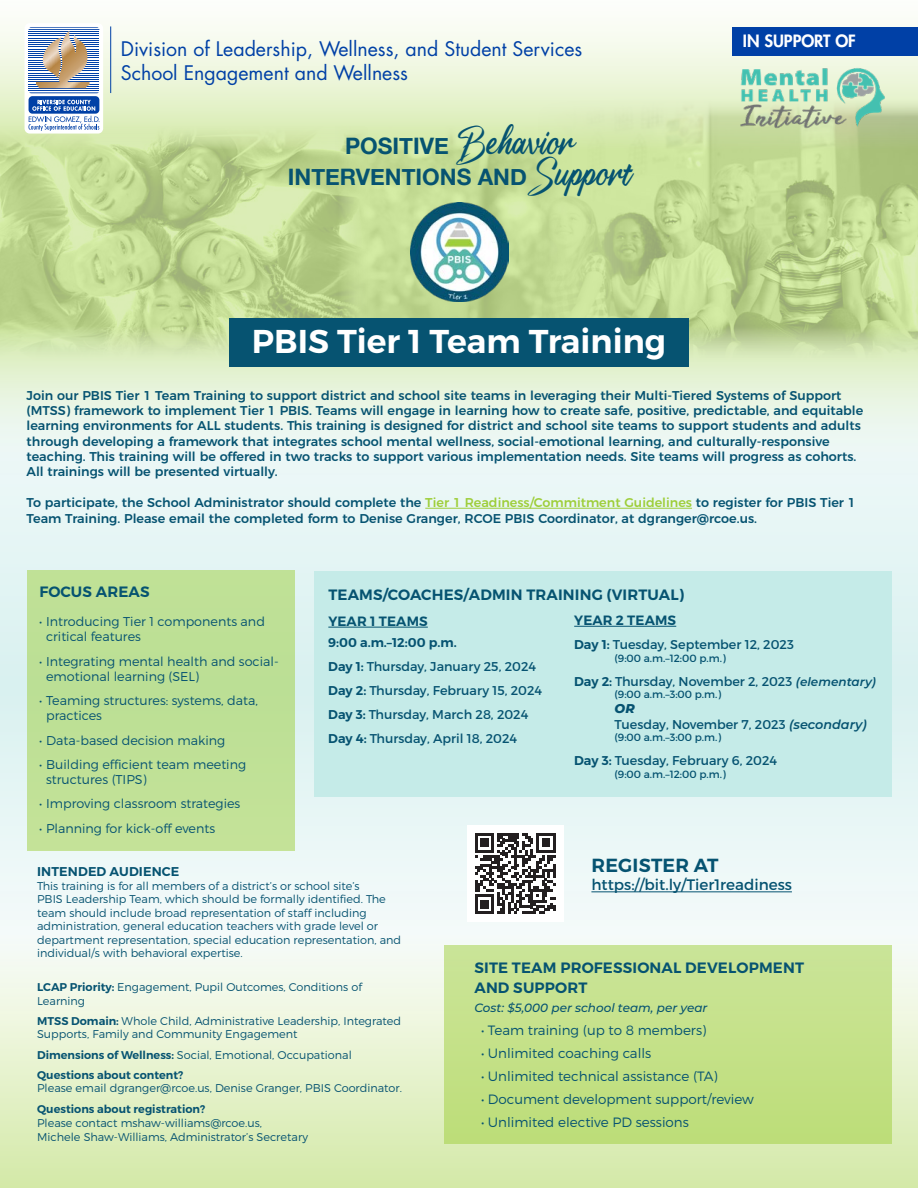
<style>
.page{position:relative;width:918px;height:1188px;background:#fff}
.page>*{position:absolute;margin:0;border:0;box-sizing:border-box;transform-origin:0 0}
.t1{font:600 33px "Montserrat";color:#fff}
.t2{font:700 22.65px/31.3px "Helvetica Neue";color:#065371;text-align:center}
.t3{font:19.5px "Futura Std";color:#0040a6}
.t4{font:600 18.9px "Montserrat";letter-spacing:.01em;color:#065371}
.t5{font:800 16.5px "Futura Std";color:#fff}
.t6{font:15.15px "Montserrat";color:#065371}
.t7{font:600 15px/19.5px "Montserrat";letter-spacing:.01em;color:#065371}
.t8{font:300 13.5px "Montserrat";color:#065371}
.t9{font:600 13.5px "Montserrat";letter-spacing:.01em;color:#065371}
.t10{font:500 12.75px/15.3px "Montserrat";color:#065371}
.t11{font:300 12.75px/15.3px "Montserrat";color:#065371}
.t12{font:12.75px/15.3px "Montserrat";color:#065371}
.t13{font:600 12.75px "Montserrat";letter-spacing:.01em;color:#065371}
.t14{font:italic 500 12px "Montserrat";color:#065371}
.t15{font:300 11.25px/14.4px "Montserrat";color:#065371}
.t16{font:600 11.25px "Montserrat";color:#065371}
.t17{font:10.5px "Montserrat";color:#065371}
.s1{font-family:"a Antara Distance";font-weight:400;font-size:43.65px}
.s2{color:#9ece3a}
.s3{font-weight:600}
.s4{font-weight:600;font-style:italic;font-size:12px}
.s5{font-weight:800;font-style:italic}
.s6{font-weight:600;font-style:italic}
</style>
<div class="page">
<div style="left:0;top:147px;width:918px;height:989px;background:#eaf7f5"></div>
<svg style="left:0;top:24px;width:918px;height:393px"></svg>
<img style="left:372px;top:123px;width:154px;height:195px">
<img style="left:0;top:123px;width:372px;height:244px">
<img style="left:526px;top:97px;width:392px;height:270px">
<div style="left:0;top:891px;width:918px;height:297px;background:linear-gradient(to bottom,#fafdff,#d8ebaa)"></div>
<div style="left:314px;top:571px;width:577px;height:225px;background:#c5ebe8"></div>
<div style="left:27px;top:570px;width:268px;height:280px;background:#bfe096"></div>
<div style="left:444px;top:945px;width:447px;height:199px;background:linear-gradient(to bottom,#cbe599,#bddd78)"></div>
<svg style="left:25px;top:24px;width:78px;height:110px"></svg>
<hr style="left:110px;top:26px;width:1px;height:67px;background:#0040a6">
<div style="left:732px;top:27px;width:186px;height:29px;background:#0040a6"></div>
<img style="left:736px;top:59px;width:150px;height:75px">
<hr style="left:591px;top:891px;width:201px;height:1px;background:#065371">
<hr style="left:425px;top:508px;width:267px;height:1px;background:#9ece3a">
<div style="left:229px;top:318px;width:460px;height:49px;background:#065371"></div>
<hr style="left:328px;top:627px;width:100px;height:1px;background:#065371">
<hr style="left:574px;top:626px;width:102px;height:1px;background:#065371">
<img style="left:410px;top:203px;width:99px;height:98px">
<div style="left:467px;top:825px;width:96px;height:97px;background:#fff"></div>
<svg style="left:475px;top:833px;width:81px;height:81px"></svg>
<p class="t3" style="left:121px;top:36px;width:463px">Division of Leadership, Wellness, and Student Services</p>
<p class="t3" style="left:121px;top:60px;width:289px">School Engagement and Wellness</p>
<p class="t2" style="left:288px;top:131px;width:344px">POSITIVE <span class="s1">Behavior<br></span>INTERVENTIONS AND <span class="s1">Support</span></p>
<p class="t5" style="left:743px;top:31px;width:115px">IN SUPPORT OF</p>
<h1 class="t1" style="left:252px;top:321px;width:416px">PBIS Tier 1 Team Training</h1>
<p class="t10" style="left:27px;top:387px;width:838px">Join our PBIS Tier 1 Team Training to support district and school site teams in leveraging their Multi-Tiered Systems of Support (MTSS) framework to implement Tier 1 PBIS. Teams will engage in learning how to create safe, positive, predictable, and equitable learning environments for ALL students. This training is designed for district and school site teams to support students and adults through developing a framework that integrates school mental wellness, social-emotional learning, and culturally-responsive teaching. This training will be offered in two tracks to support various implementation needs. Site teams will progress as cohorts.<br>All trainings will be presented virtually.</p>
<p class="t10" style="left:27px;top:494px;width:831px">To participate, the School Administrator should complete the <span class="s2">Tier 1 Readiness/Commitment Guidelines</span> to register for PBIS Tier 1</p>
<p class="t10" style="left:27px;top:510px;width:732px">Team Training. Please email the completed form to Denise Granger, RCOE PBIS Coordinator, at dgranger@rcoe.us.</p>
<h2 class="t7" style="left:39px;top:582px;width:112px">FOCUS AREAS</h2>
<p class="t11" style="left:46px;top:614px;width:220px;text-indent:-7px">• Introducing Tier 1 components and critical features</p>
<p class="t11" style="left:46px;top:653px;width:234px;text-indent:-7px">• Integrating mental health and social&shy;emotional learning (SEL)</p>
<p class="t11" style="left:46px;top:693px;width:214px;text-indent:-7px">• Teaming structures: systems, data, practices</p>
<p class="t11" style="left:39px;top:732px;width:188px">• Data-based decision making</p>
<p class="t11" style="left:46px;top:756px;width:202px;text-indent:-7px">• Building efficient team meeting structures (TIPS)</p>
<p class="t11" style="left:39px;top:796px;width:203px">• Improving classroom strategies</p>
<p class="t11" style="left:39px;top:821px;width:177px">• Planning for kick-off events</p>
<p class="t13" style="left:37px;top:864px;width:144px">INTENDED AUDIENCE</p>
<p class="t15" style="left:37px;top:878px;width:324px">This training is for all members of a district’s or school site’s</p>
<p class="t15" style="left:37px;top:892px;width:350px">PBIS Leadership Team, which should be formally identified. The</p>
<p class="t15" style="left:37px;top:905px;width:331px">team should include broad representation of staff including</p>
<p class="t15" style="left:37px;top:919px;width:342px">administration, general education teachers with grade level or</p>
<p class="t15" style="left:37px;top:932px;width:366px">department representation, special education representation, and</p>
<p class="t15" style="left:37px;top:946px;width:207px">individual/s with behavioral expertise.</p>
<h3 class="t15" style="left:37px;top:980px;width:326px"><span class="s3">LCAP Priority:</span> Engagement, Pupil Outcomes, Conditions of</h3>
<p class="t15" style="left:37px;top:993px;width:50px">Learning</p>
<h3 class="t15" style="left:37px;top:1013px;width:365px"><span class="s3">MTSS Domain:</span> Whole Child, Administrative Leadership, Integrated</h3>
<p class="t15" style="left:37px;top:1027px;width:262px">Supports, Family and Community Engagement</p>
<h3 class="t15" style="left:37px;top:1047px;width:316px"><span class="s3">Dimensions of Wellness:</span> Social, Emotional, Occupational</h3>
<h3 class="t16" style="left:37px;top:1068px;width:148px">Questions about content?</h3>
<p class="t15" style="left:37px;top:1081px;width:366px">Please email dgranger@rcoe.us, Denise Granger, PBIS Coordinator.</p>
<p class="t16" style="left:37px;top:1102px;width:170px">Questions about registration?</p>
<p class="t15" style="left:37px;top:1115px;width:273px">Please contact mshaw-williams@rcoe.us,<br>Michele Shaw-Williams, Administrator’s Secretary</p>
<h2 class="t7" style="left:328px;top:585px;width:357px">TEAMS/COACHES/ADMIN TRAINING (VIRTUAL)</h2>
<h3 class="t9" style="left:328px;top:613px;width:101px">YEAR 1 TEAMS</h3>
<p class="t13" style="left:328px;top:634px;width:130px">9:00 a.m.–12:00 p.m.</p>
<h4 class="t12" style="left:328px;top:659px;width:209px"><span class="s3">Day 1:</span> Thursday, January 25, 2024</h4>
<h4 class="t12" style="left:328px;top:683px;width:215px"><span class="s3">Day 2:</span> Thursday, February 15, 2024</h4>
<h4 class="t12" style="left:328px;top:707px;width:202px"><span class="s3">Day 3:</span> Thursday, March 28, 2024</h4>
<h4 class="t12" style="left:328px;top:731px;width:190px"><span class="s3">Day 4:</span> Thursday, April 18, 2024</h4>
<h3 class="t9" style="left:574px;top:612px;width:103px">YEAR 2 TEAMS</h3>
<h4 class="t12" style="left:574px;top:637px;width:221px"><span class="s3">Day 1:</span> Tuesday, September 12, 2023</h4>
<p class="t17" style="left:615px;top:651px;width:113px">(9:00 a.m.–12:00 p.m.)</p>
<h4 class="t12" style="left:574px;top:673px;width:303px"><span class="s3">Day 2:</span> Thursday, November 2, 2023 <span class="s4">(elementary)</span></h4>
<p class="t17" style="left:615px;top:688px;width:108px">(9:00 a.m.–3:00 p.m.)</p>
<p class="t12" style="left:615px;top:701px;width:254px"><span class="s5">OR<br></span>Tuesday, November 7, 2023 <span class="s6">(secondary)</span></p>
<p class="t17" style="left:615px;top:731px;width:108px">(9:00 a.m.–3:00 p.m.)</p>
<h4 class="t12" style="left:574px;top:753px;width:205px"><span class="s3">Day 3:</span> Tuesday, February 6, 2024</h4>
<p class="t17" style="left:615px;top:768px;width:113px">(9:00 a.m.–12:00 p.m.)</p>
<h2 class="t4" style="left:592px;top:854px;width:129px">REGISTER AT</h2>
<p class="t6" style="left:591px;top:876px;width:202px">https://bit.ly/Tier1readiness</p>
<h2 class="t7" style="left:474px;top:959px;width:331px">SITE TEAM PROFESSIONAL DEVELOPMENT<br>AND SUPPORT</h2>
<p class="t14" style="left:474px;top:1000px;width:235px">Cost: $5,000 per school team, per year</p>
<p class="t8" style="left:481px;top:1022px;width:227px">• Team training (up to 8 members)</p>
<p class="t8" style="left:481px;top:1045px;width:172px">• Unlimited coaching calls</p>
<p class="t8" style="left:481px;top:1068px;width:238px">• Unlimited technical assistance (TA)</p>
<p class="t8" style="left:481px;top:1091px;width:274px">• Document development support/review</p>
<p class="t8" style="left:481px;top:1114px;width:209px">• Unlimited elective PD sessions</p>
</div>
